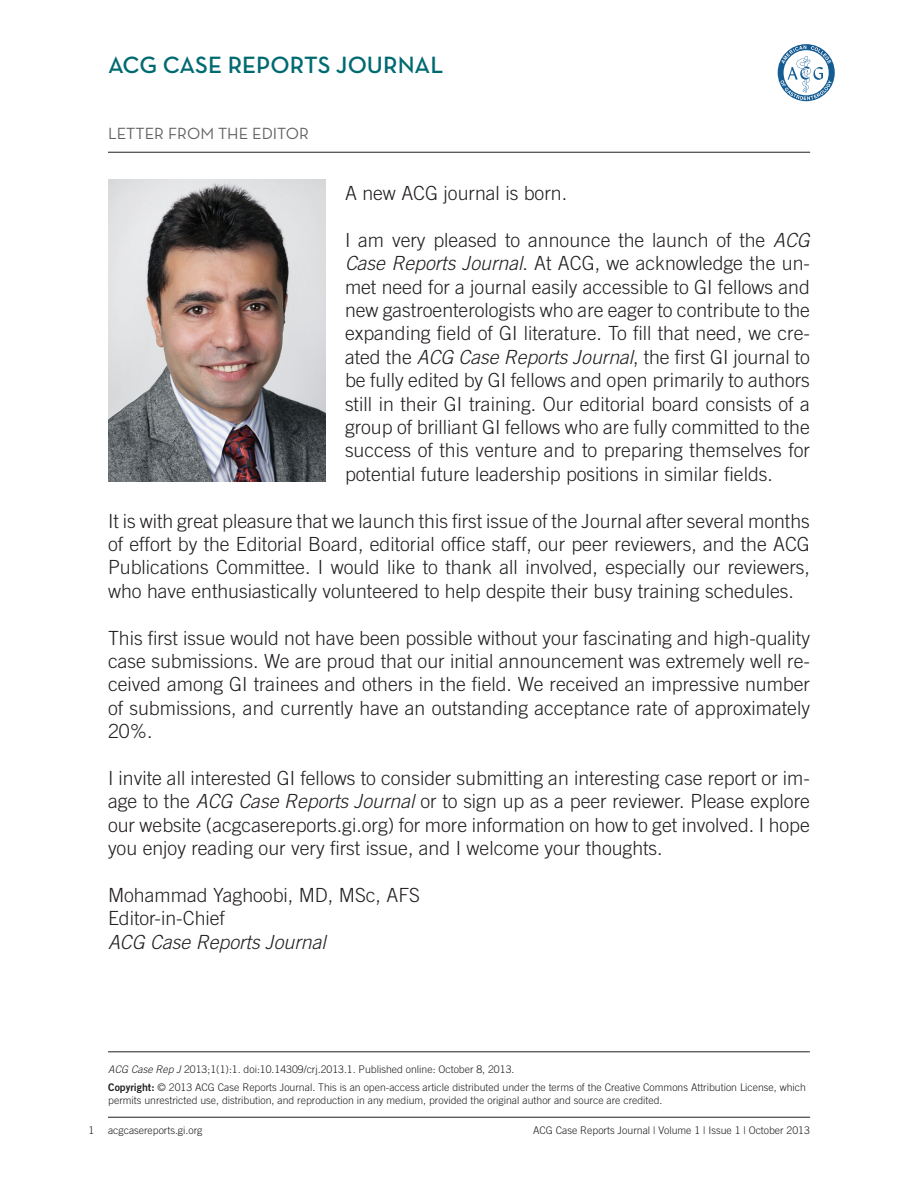
<style>
.page{position:relative;width:918px;height:1188px;background:#fff}
.page>*{position:absolute;margin:0;border:0;box-sizing:border-box;transform-origin:0 0}
.t1{font:600 24px "Neutraface Text";color:#006a71}
.CRJ_Paragraph_Style{font:300 19.5px/23.4px "Trade Gothic LT Std";color:#231f20;text-align:justify}
.CRJ_Paragraph_Style-2{font:italic 300 19.5px "Trade Gothic LT Std";color:#231f20}
.t2{font:16.5px "Neutraface Text";color:#636366}
.t3{font:300 10.5px/12.6px "Trade Gothic LT Std";color:#231f20}
.s1{font-style:italic}
.s2{font-family:"Trade Gothic LT Std Bd 2";font-weight:400}
</style>
<div class="page">
<hr style="left:108px;top:1117px;width:702px;height:1px;background:#231f20">
<svg style="left:778px;top:44px;width:57px;height:57px"></svg>
<hr style="left:108px;top:1052px;width:702px;height:1px;background:#231f20">
<img style="left:108px;top:179px;width:218px;height:303px">
<hr style="left:108px;top:152px;width:702px;height:1px;background:#231f20">
<p class="t1" style="left:108px;top:50px;width:337px">ACG CASE REPORTS JOURNAL</p>
<p class="t2" style="left:108px;top:123px;width:202px">LETTER FROM THE EDITOR</p>
<p class="CRJ_Paragraph_Style" style="left:345px;top:181px;width:224px">A new ACG journal is born.</p>
<p class="CRJ_Paragraph_Style" style="left:345px;top:228px;width:467px">I am very pleased to announce the launch of the <span class="s1">ACG Case Reports Journal</span>. At ACG, we acknowledge the un&shy;met need for a journal easily accessible to GI fellows and new gastroenterologists who are eager to contribute to the expanding field of GI literature. To fill that need, we cre&shy;ated the <span class="s1">ACG Case Reports Journal</span>, the first GI journal to be fully edited by GI fellows and open primarily to authors still in their GI training. Our editorial board consists of a group of brilliant GI fellows who are fully committed to the success of this venture and to preparing themselves for potential future leadership positions in similar fields.</p>
<p class="CRJ_Paragraph_Style" style="left:108px;top:509px;width:704px">It is with great pleasure that we launch this first issue of the Journal after several months of effort by the Editorial Board, editorial office staff, our peer reviewers, and the ACG Publications Committee. I would like to thank all involved, especially our reviewers, who have enthusiastically volunteered to help despite their busy training schedules.</p>
<p class="CRJ_Paragraph_Style" style="left:108px;top:626px;width:704px">This first issue would not have been possible without your fascinating and high-quality case submissions. We are proud that our initial announcement was extremely well re&shy;ceived among GI trainees and others in the field. We received an impressive number of submissions, and currently have an outstanding acceptance rate of approximately 20%.</p>
<p class="CRJ_Paragraph_Style" style="left:108px;top:766px;width:704px">I invite all interested GI fellows to consider submitting an interesting case report or im&shy;age to the <span class="s1">ACG Case Reports Journal</span> or to sign up as a peer reviewer. Please explore our website (acgcasereports.gi.org) for more information on how to get involved. I hope you enjoy reading our very first issue, and I welcome your thoughts.</p>
<p class="CRJ_Paragraph_Style" style="left:108px;top:883px;width:314px">Mohammad Yaghoobi, MD, MSc, AFS</p>
<p class="CRJ_Paragraph_Style" style="left:108px;top:907px;width:119px">Editor-in-Chief</p>
<p class="CRJ_Paragraph_Style-2" style="left:108px;top:930px;width:219px">ACG Case Reports Journal</p>
<p class="t3" style="left:108px;top:1063px;width:408px"><span class="s1">ACG Case Rep J</span> 2013;1(1):1. doi:10.14309/crj.2013.1. Published online: October 8, 2013.</p>
<p class="t3" style="left:108px;top:1081px;width:699px"><span class="s2">Copyright:</span> © 2013 ACG Case Reports Journal. This is an open-access article distributed under the terms of the Creative Commons Attribution License, which permits unrestricted use, distribution, and reproduction in any medium, provided the original author and source are credited.</p>
<p class="t3" style="left:89px;top:1124px;width:7px">1</p>
<p class="t3" style="left:108px;top:1124px;width:96px">acgcasereports.gi.org</p>
<p class="t3" style="left:533px;top:1124px;width:278px">ACG Case Reports Journal | Volume 1 | Issue 1 | October 2013</p>
</div>
